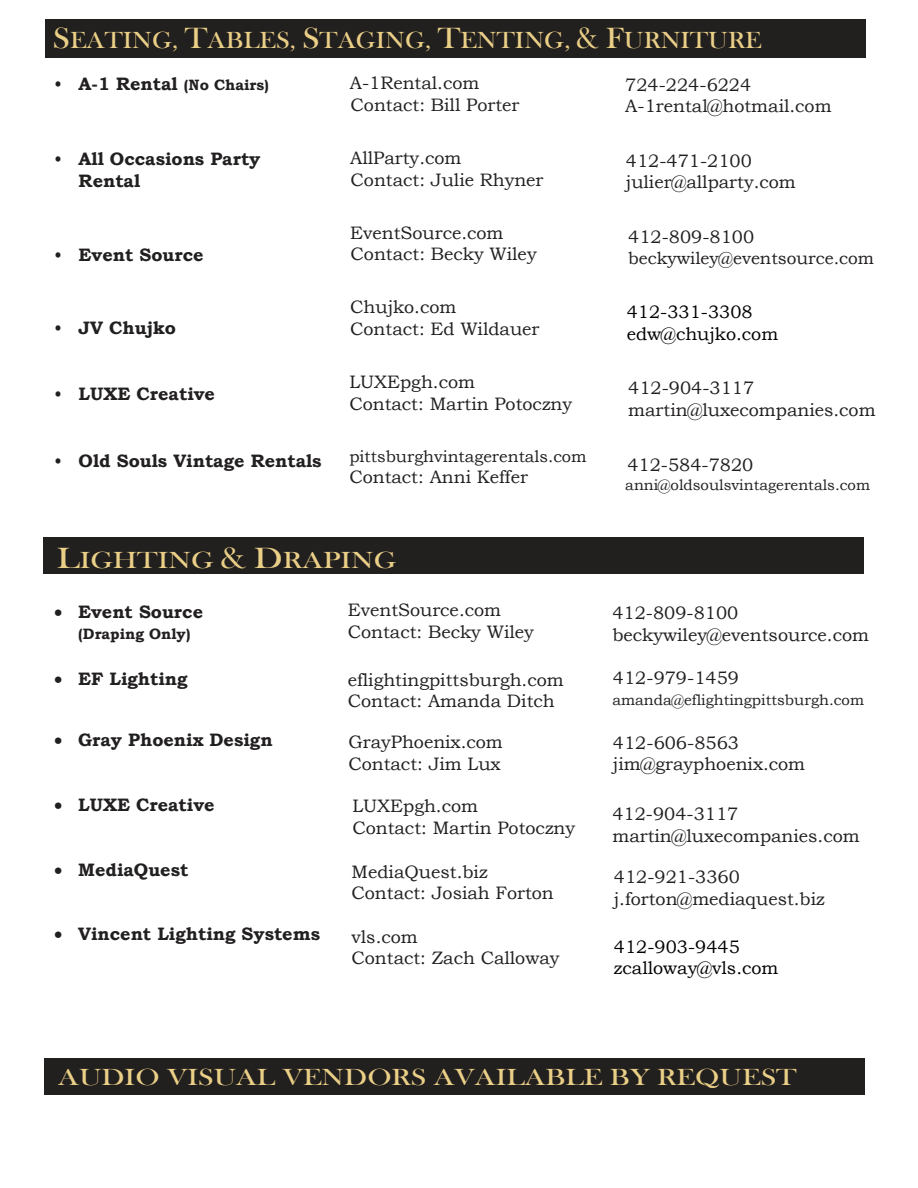
<style>
.page{position:relative;width:918px;height:1188px;background:#fff}
.page>*{position:absolute;margin:0;border:0;box-sizing:border-box;transform-origin:0 0}
.t1{font:24px "Bask Old Face";color:#eacf87;scale:1.1 1}
.t2{font:24px "Bask Old Face";color:#eacf87;scale:1.25 1}
.t3{font:24px "Baskerville Old Face";color:#eacf87;scale:1.25 1}
.t4{font:18px/21.6px "Bookman Old Style";color:#221f1f}
.t5{font:700 18px "Bookman Old Style";color:#221f1f}
.t6{font:700 18px/21.6px "Bookman Old Style";color:#221f1f}
.t7{font:18px/21.6px "Bookman Old Style";color:#000}
.t8{font:18px "Bookman Old Style";color:#221f1f}
.t9{font:17.25px "Bookman Old Style";color:#221f1f}
.t10{font:16.5px "Bookman Old Style";color:#221f1f}
.t11{font:15px "Bookman Old Style";color:#221f1f}
.t12{font:700 15px "Bookman Old Style";color:#221f1f}
.t13{font:700 15px "Bookman Old Style";color:#221f1f}
.s1{font-size:30px}
.s2{font-family:"Baskerville Old Face";font-size:30px}
.s3{font-weight:400;font-size:18px}
.s4{font-size:18px}
.s5{font-weight:400}
.s6{font-family:"Bask Old Face";font-size:30px}
.s7{font-family:"Bask Old Face"}
.s8{font-style:inherit}
</style>
<div class="page">
<div style="left:44px;top:538px;width:820px;height:36px;background:#221f1f"></div>
<div style="left:45px;top:1058px;width:820px;height:37px;background:#221f1f"></div>
<div style="left:45px;top:19px;width:820px;height:39px;background:#221f1f"></div>
<h1 class="t1" style="left:53px;top:26px;width:646px"><span class="s1">S</span>EATING, <span class="s1">T</span>ABLES, <span class="s1">S</span>TAGING, <span class="s1">T</span>ENTING, <span class="s2">&amp;</span> <span class="s1">F</span>URNITURE</h1>
<p class="t12" style="left:54px;top:75px;width:216px"><span class="s3">•</span> <span class="s4">A-1 Rental</span> (No Chairs)</p>
<p class="t6" style="left:79px;top:148px;width:183px;text-indent:-25px"><span class="s5">•</span> All Occasions Party<br>Rental</p>
<p class="t6" style="left:54px;top:244px;width:151px"><span class="s5">•</span> Event Source</p>
<p class="t5" style="left:54px;top:315px;width:123px"><span class="s5">•</span> JV Chujko</p>
<p class="t5" style="left:54px;top:381px;width:162px"><span class="s5">•</span> LUXE Creative</p>
<p class="t6" style="left:54px;top:450px;width:269px"><span class="s5">•</span> Old Souls Vintage Rentals</p>
<p class="t4" style="left:350px;top:72px;width:171px">A-1Rental.com<br>Contact: Bill Porter</p>
<p class="t4" style="left:350px;top:147px;width:195px">AllParty.com<br>Contact: Julie Rhyner</p>
<p class="t4" style="left:350px;top:222px;width:188px">EventSource.com<br>Contact: Becky Wiley</p>
<p class="t4" style="left:350px;top:297px;width:191px">Chujko.com<br>Contact: Ed Wildauer</p>
<p class="t4" style="left:349px;top:371px;width:224px">LUXEpgh.com<br>Contact: Martin Potoczny</p>
<p class="t10" style="left:349px;top:445px;width:239px">pittsburghvintagerentals.com</p>
<p class="t4" style="left:349px;top:466px;width:180px">Contact: Anni Keffer</p>
<h1 class="t3" style="left:57px;top:550px;width:273px"><span class="s1">L</span>IGHTING <span class="s6">&amp; D</span><span class="s7">RAPING</span></h1>
<p class="t5" style="left:54px;top:598px;width:150px">• Event Source</p>
<p class="t13" style="left:78px;top:623px;width:114px">(Draping Only)</p>
<p class="t6" style="left:54px;top:668px;width:135px">• EF Lighting</p>
<p class="t4" style="left:348px;top:600px;width:188px">EventSource.com<br>Contact: Becky Wiley</p>
<p class="t4" style="left:348px;top:669px;width:217px">eflightingpittsburgh.com<br>Contact: Amanda Ditch</p>
<p class="t4" style="left:348px;top:731px;width:156px">GrayPhoenix.com<br>Contact: Jim Lux</p>
<p class="t4" style="left:352px;top:795px;width:224px">LUXEpgh.com<br>Contact: Martin Potoczny</p>
<p class="t4" style="left:352px;top:861px;width:204px">MediaQuest<span class="s8">.biz<br></span>Contact: Josiah Forton</p>
<p class="t4" style="left:352px;top:926px;width:210px">vls.com<br>Contact: Zach Calloway</p>
<p class="t5" style="left:54px;top:727px;width:220px">• Gray Phoenix Design</p>
<p class="t5" style="left:54px;top:792px;width:162px">• LUXE Creative</p>
<p class="t5" style="left:54px;top:856px;width:136px">• MediaQuest</p>
<p class="t5" style="left:54px;top:921px;width:267px">• Vincent Lighting Systems</p>
<p class="t4" style="left:625px;top:74px;width:208px">724-224-6224<br>A-1rental@hotmail.com</p>
<p class="t4" style="left:626px;top:150px;width:171px">412-471-2100 julier@allparty.com</p>
<p class="t4" style="left:628px;top:226px;width:127px">412-809-8100</p>
<p class="t9" style="left:628px;top:247px;width:247px">beckywiley@eventsource.com</p>
<p class="t7" style="left:627px;top:301px;width:153px">412-331-3308 edw@chujko.com</p>
<p class="t4" style="left:628px;top:378px;width:249px">412-904-3117 martin@luxecompanies.com</p>
<p class="t4" style="left:627px;top:454px;width:127px">412-584-7820</p>
<p class="t11" style="left:625px;top:475px;width:246px">anni@oldsoulsvintagerentals.com</p>
<p class="t4" style="left:612px;top:602px;width:258px">412-809-8100 beckywiley@eventsource.com</p>
<p class="t4" style="left:613px;top:667px;width:127px">412-979-1459</p>
<p class="t11" style="left:612px;top:691px;width:253px">amanda@eflightingpittsburgh.com</p>
<p class="t8" style="left:613px;top:732px;width:127px">412-606-8563</p>
<p class="t4" style="left:613px;top:753px;width:194px">jim@grayphoenix.com</p>
<p class="t4" style="left:612px;top:804px;width:249px">412-904-3117 martin@luxecompanies.com</p>
<p class="t8" style="left:614px;top:867px;width:127px">412-921-3360</p>
<p class="t4" style="left:614px;top:888px;width:212px">j.forton@mediaquest.biz</p>
<p class="t7" style="left:614px;top:936px;width:166px">412-903-9445 zcalloway@vls.com</p>
<h1 class="t2" style="left:58px;top:1064px;width:592px">AUDIO VISUAL VENDORS AVAILABLE BY REQUEST</h1>
</div>
